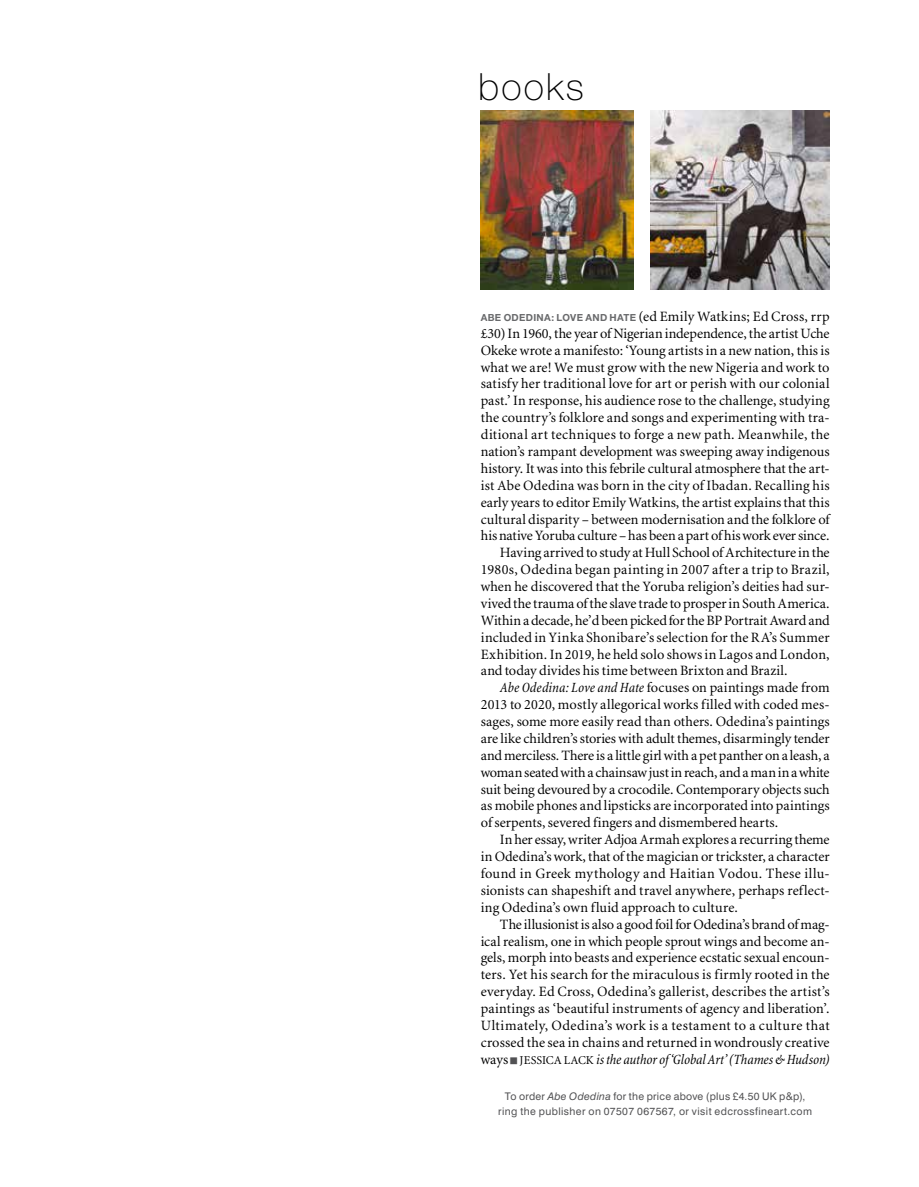
<style>
.page{position:relative;width:919px;height:1187px;background:#fff}
.page>*{position:absolute;margin:0;border:0;box-sizing:border-box;transform-origin:0 0}
.t1{font:100 37.5px "Helvetica Neue";letter-spacing:.06em;color:#000}
.t2{font:14.25px "Minion";letter-spacing:.005em;color:#000}
.t3{font:14.25px "Minion";letter-spacing:.025em;color:#000}
.t4{font:italic condensed 14.25px "Minion";color:#000}
.t5{font:14.25px "Minion";letter-spacing:-.015em;color:#000}
.t6{font:14.25px "Minion";letter-spacing:.03em;color:#000}
.t7{font:10.5px/15px "Swiss 721 BT";letter-spacing:.04em;color:#525254;text-align:center}
.s1{font-family:"Helvetica Neue";font-weight:700;font-size:9.75px;color:#696a6c}
.s2{font-style:italic;font-stretch:condensed}
.s3{font-style:normal;font-stretch:normal}
.s4{font-style:normal;font-stretch:normal;font-size:12px}
.s5{font-style:italic}
</style>
<div class="page">
<img style="left:650px;top:111px;width:179px;height:178px">
<img style="left:480px;top:111px;width:153px;height:178px">
<h1 class="t1" style="left:478px;top:65px;width:107px">books</h1>
<p class="t2" style="left:480px;top:309px;width:350px"><span class="s1">ABE ODEDINA: LOVE AND HATE</span> (ed Emily Watkins; Ed Cross, rrp</p>
<p class="t2" style="left:480px;top:325px;width:350px">£30) In 1960, the year of Nigerian independence, the artist Uche</p>
<p class="t2" style="left:480px;top:342px;width:350px">Okeke wrote a manifesto: ‘Young artists in a new nation, this is</p>
<p class="t2" style="left:480px;top:359px;width:350px">what we are! We must grow with the new Nigeria and work to</p>
<p class="t2" style="left:480px;top:376px;width:350px">satisfy her traditional love for art or perish with our colonial</p>
<p class="t2" style="left:480px;top:393px;width:350px">past.’ In response, his audience rose to the challenge, studying</p>
<p class="t2" style="left:480px;top:410px;width:350px">the country’s folklore and songs and experimenting with tra-</p>
<p class="t3" style="left:480px;top:427px;width:350px">ditional art techniques to forge a new path. Meanwhile, the</p>
<p class="t2" style="left:480px;top:444px;width:350px">nation’s rampant development was sweeping away indigenous</p>
<p class="t2" style="left:480px;top:460px;width:350px">history. It was into this febrile cultural atmosphere that the art-</p>
<p class="t2" style="left:480px;top:477px;width:350px">ist Abe Odedina was born in the city of Ibadan. Recalling his</p>
<p class="t2" style="left:480px;top:494px;width:350px">early years to editor Emily Watkins, the artist explains that this</p>
<p class="t2" style="left:480px;top:511px;width:350px">cultural disparity – between modernisation and the folklore of</p>
<p class="t2" style="left:480px;top:528px;width:350px">his native Yoruba culture – has been a part of his work ever since.</p>
<p class="t2" style="left:500px;top:545px;width:331px">Having arrived to study at Hull School of Architecture in the</p>
<p class="t3" style="left:480px;top:562px;width:350px">1980s, Odedina began painting in 2007 after a trip to Brazil,</p>
<p class="t2" style="left:480px;top:578px;width:350px">when he discovered that the Yoruba religion’s deities had sur-</p>
<p class="t2" style="left:480px;top:595px;width:350px">vived the trauma of the slave trade to prosper in South America.</p>
<p class="t5" style="left:480px;top:612px;width:350px">Within a decade, he’d been picked for the BP Portrait Award and</p>
<p class="t2" style="left:480px;top:629px;width:350px">included in Yinka Shonibare’s selection for the RA’s Summer</p>
<p class="t2" style="left:480px;top:646px;width:350px">Exhibition. In 2019, he held solo shows in Lagos and London,</p>
<p class="t2" style="left:480px;top:663px;width:308px">and today divides his time between Brixton and Brazil.</p>
<p class="t2" style="left:500px;top:680px;width:331px"><span class="s2">Abe Odedina: Love and Hate</span> focuses on paintings made from</p>
<p class="t2" style="left:480px;top:697px;width:350px">2013 to 2020, mostly allegorical works filled with coded mes-</p>
<p class="t2" style="left:480px;top:713px;width:350px">sages, some more easily read than others. Odedina’s paintings</p>
<p class="t2" style="left:480px;top:730px;width:350px">are like children’s stories with adult themes, disarmingly tender</p>
<p class="t2" style="left:480px;top:747px;width:350px">and merciless. There is a little girl with a pet panther on a leash, a</p>
<p class="t2" style="left:480px;top:764px;width:350px">woman seated with a chainsaw just in reach, and a man in a white</p>
<p class="t2" style="left:480px;top:781px;width:350px">suit being devoured by a crocodile. Contemporary objects such</p>
<p class="t2" style="left:480px;top:798px;width:350px">as mobile phones and lipsticks are incorporated into paintings</p>
<p class="t2" style="left:480px;top:815px;width:299px">of serpents, severed fingers and dismembered hearts.</p>
<p class="t2" style="left:500px;top:832px;width:331px">In her essay, writer Adjoa Armah explores a recurring theme</p>
<p class="t2" style="left:480px;top:848px;width:350px">in Odedina’s work, that of the magician or trickster, a character</p>
<p class="t2" style="left:480px;top:865px;width:350px">found in Greek mythology and Haitian Vodou. These illu-</p>
<p class="t2" style="left:480px;top:882px;width:350px">sionists can shapeshift and travel anywhere, perhaps reflect-</p>
<p class="t2" style="left:480px;top:899px;width:259px">ing Odedina’s own fluid approach to culture.</p>
<p class="t2" style="left:500px;top:916px;width:331px">The illusionist is also a good foil for Odedina’s brand of mag-</p>
<p class="t2" style="left:480px;top:933px;width:350px">ical realism, one in which people sprout wings and become an-</p>
<p class="t2" style="left:480px;top:950px;width:350px">gels, morph into beasts and experience ecstatic sexual encoun-</p>
<p class="t2" style="left:480px;top:967px;width:350px">ters. Yet his search for the miraculous is firmly rooted in the</p>
<p class="t2" style="left:480px;top:983px;width:350px">everyday. Ed Cross, Odedina’s gallerist, describes the artist’s</p>
<p class="t2" style="left:480px;top:1000px;width:350px">paintings as ‘beautiful instruments of agency and liberation’.</p>
<p class="t6" style="left:480px;top:1017px;width:350px">Ultimately, Odedina’s work is a testament to a culture that</p>
<p class="t2" style="left:480px;top:1034px;width:350px">crossed the sea in chains and returned in wondrously creative</p>
<p class="t4" style="left:480px;top:1051px;width:350px"><span class="s3">ways</span> <span class="s4">JESSICA LACK</span> is the author of ‘Global Art’ (Thames &amp; Hudson)</p>
<p class="t7" style="left:498px;top:1088px;width:315px">To order <span class="s5">Abe Odedina</span> for the price above (plus £4.50 UK p&amp;p), ring the publisher on 07507 067567, or visit edcrossfineart.com</p>
</div>
